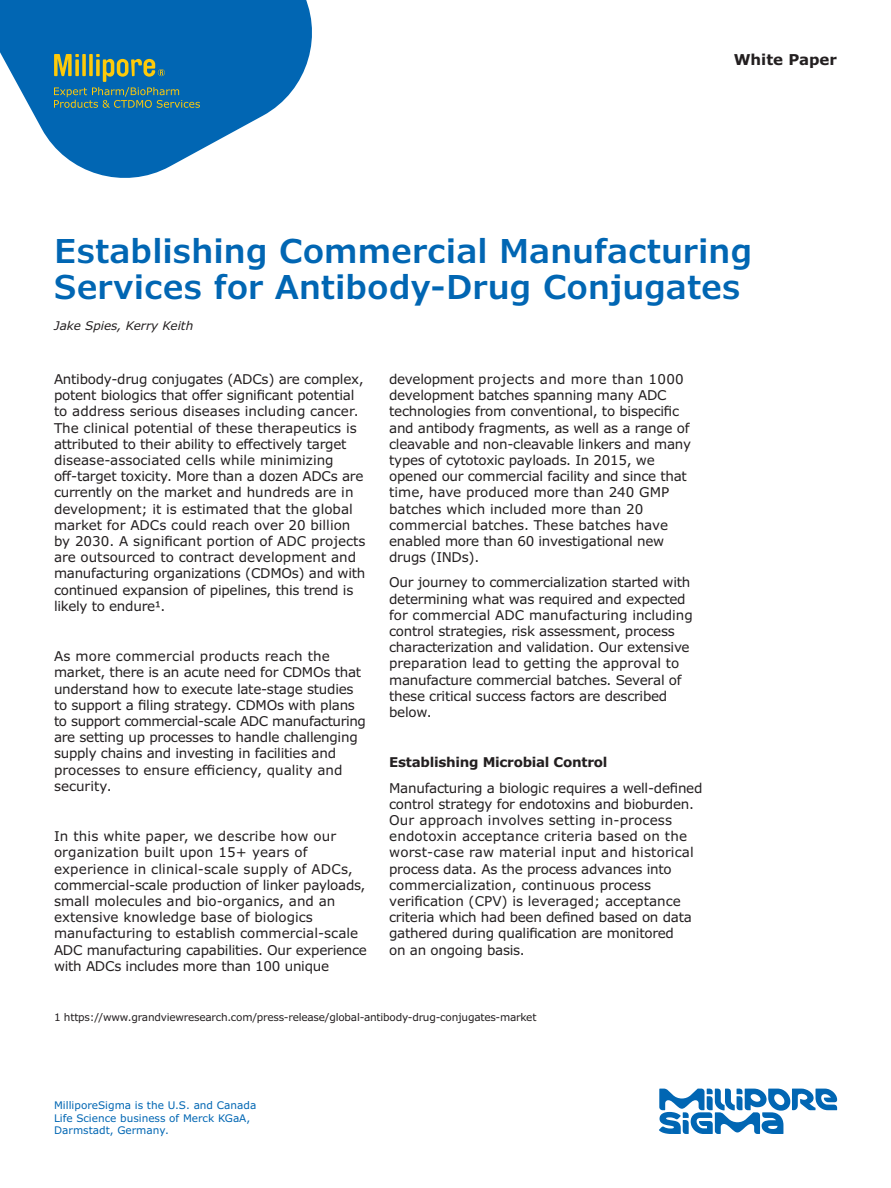
<style>
.page{position:relative;width:891px;height:1188px;background:#fff}
.page>*{position:absolute;margin:0;border:0;box-sizing:border-box;transform-origin:0 0}
.Headline_22_24{font:600 33px/36px "Verdana Pro";color:#0166b3}
.Body_Head_10_12__span_columns{font:700 15px "Verdana Pro";color:#231f20}
.Body_Copy_9_11{font:13.5px/16.2px "Verdana Pro";letter-spacing:-.02em;color:#231f20}
.Body_Copy_9_11-2{font:13.5px/16.2px "Verdana Pro";color:#231f20}
.Body_Copy_9_11-3{font:700 13.5px "Verdana Pro";letter-spacing:-.02em;color:#231f20}
.Headline_22_24-2{font:italic 12px "Verdana Pro";color:#231f20}
.Caption_7_9{font:10.5px "Verdana Pro";letter-spacing:-.02em;color:#231f20}
.Caption_7_9-2{font:10.5px/12.6px "Verdana Pro";color:#0166b3}
</style>
<div class="page">
<svg style="left:659px;top:1089px;width:178px;height:45px"></svg>
<svg style="left:0;top:0;width:312px;height:178px;fill:#0166b3"></svg>
<svg style="left:54px;top:54px;width:146px;height:54px;background:#377b8e"></svg>
<p class="Body_Head_10_12__span_columns" style="left:734px;top:50px;width:105px">White Paper</p>
<p class="Headline_22_24" style="left:54px;top:234px;width:699px">Establishing Commercial Manufacturing<br>Services for Antibody-Drug Conjugates</p>
<p class="Headline_22_24-2" style="left:54px;top:318px;width:140px">Jake Spies, Kerry Keith</p>
<p class="Body_Copy_9_11" style="left:54px;top:371px;width:313px">Antibody-drug conjugates (ADCs) are complex, potent biologics that offer significant potential to address serious diseases including cancer.<br>The clinical potential of these therapeutics is attributed to their ability to effectively target disease-associated cells while minimizing off-target toxicity. More than a dozen ADCs are currently on the market and hundreds are in development; it is estimated that the global market for ADCs could reach over 20 billion by 2030. A significant portion of ADC projects are outsourced to contract development and manufacturing organizations (CDMOs) and with continued expansion of pipelines, this trend is likely to endure1.</p>
<p class="Body_Copy_9_11" style="left:54px;top:648px;width:313px">As more commercial products reach the market, there is an acute need for CDMOs that understand how to execute late-stage studies to support a filing strategy. CDMOs with plans to support commercial-scale ADC manufacturing are setting up processes to handle challenging supply chains and investing in facilities and processes to ensure efficiency, quality and security.</p>
<p class="Body_Copy_9_11-2" style="left:54px;top:828px;width:314px">In this white paper, we describe how our organization built upon 15+ years of experience in clinical-scale supply of ADCs, commercial-scale production of linker payloads, small molecules and bio-organics, and an extensive knowledge base of biologics manufacturing to establish commercial-scale ADC manufacturing capabilities. Our experience with ADCs includes more than 100 unique</p>
<p class="Body_Copy_9_11" style="left:389px;top:371px;width:303px">development projects and more than 1000 development batches spanning many ADC technologies from conventional, to bispecific and antibody fragments, as well as a range of cleavable and non-cleavable linkers and many types of cytotoxic payloads. In 2015, we opened our commercial facility and since that time, have produced more than 240 GMP batches which included more than 20 commercial batches. These batches have enabled more than 60 investigational new drugs (INDs).</p>
<p class="Body_Copy_9_11" style="left:389px;top:575px;width:305px">Our journey to commercialization started with determining what was required and expected for commercial ADC manufacturing including control strategies, risk assessment, process characterization and validation. Our extensive preparation lead to getting the approval to manufacture commercial batches. Several of these critical success factors are described below.</p>
<p class="Body_Copy_9_11-3" style="left:389px;top:754px;width:220px">Establishing Microbial Control</p>
<p class="Body_Copy_9_11" style="left:389px;top:780px;width:315px">Manufacturing a biologic requires a well-defined control strategy for endotoxins and bioburden.<br>Our approach involves setting in-process endotoxin acceptance criteria based on the worst-case raw material input and historical process data. As the process advances into commercialization, continuous process verification (CPV) is leveraged; acceptance criteria which had been defined based on data gathered during qualification are monitored<br>on an ongoing basis.</p>
<p class="Caption_7_9" style="left:54px;top:1010px;width:484px">1 https://www.grandviewresearch.com/press-release/global-antibody-drug-conjugates-market</p>
<p class="Caption_7_9-2" style="left:54px;top:1099px;width:204px">MilliporeSigma is the U.S. and Canada<br>Life Science business of Merck KGaA,<br>Darmstadt, Germany.</p>
</div>
